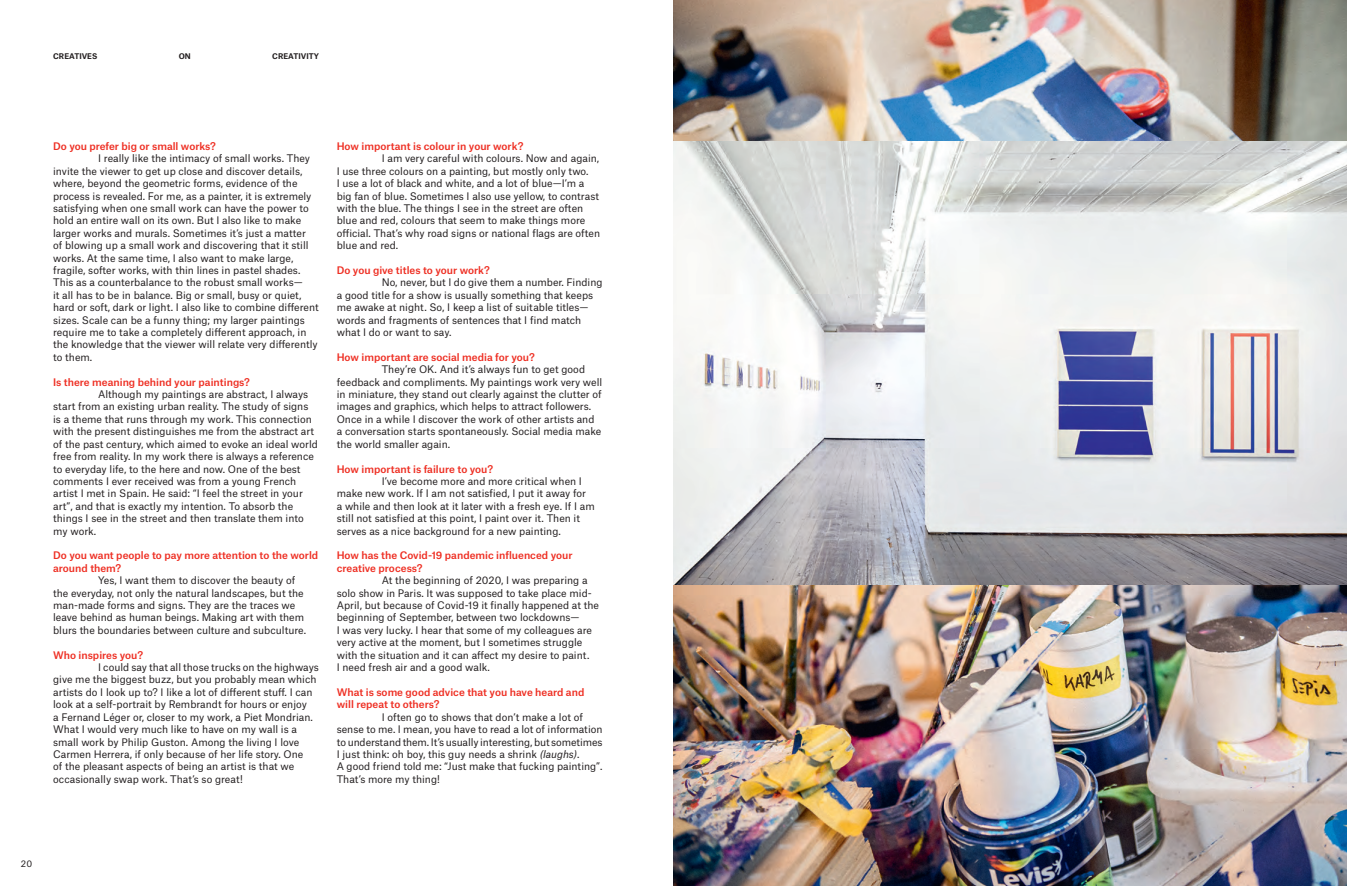
<style>
.page{position:relative;width:1347px;height:886px;background:#fff}
.page>*{position:absolute;margin:0;border:0;box-sizing:border-box;transform-origin:0 0}
.t1{font:10px/12.4px "Atlas Grotesk";color:#231f20}
.t2{font:500 10px/12.4px "Atlas Grotesk";color:#ee2e22}
.t3{font:8.75px "Atlas Grotesk";color:#231f20}
.t4{font:700 7.5px "Atlas Grotesk";color:#231f20}
.s1{font-style:italic}
</style>
<div class="page">
<img style="left:673px;top:0;width:673px;height:886px">
<img style="left:673px;top:142px;width:673px;height:443px">
<p class="t4" style="left:53px;top:50px;width:46px">CREATIVES</p>
<p class="t4" style="left:179px;top:50px;width:14px">ON</p>
<p class="t4" style="left:272px;top:50px;width:48px">CREATIVITY</p>
<p class="t2" style="left:53px;top:139px;width:164px">Do you prefer big or small works?</p>
<p class="t1" style="left:53px;top:151px;width:260px;text-indent:45px">I really like the intimacy of small works. They invite the viewer to get up close and discover details, where, beyond the geometric forms, evidence of the process is revealed. For me, as a painter, it is extremely satisfying when one small work can have the power to hold an entire wall on its own. But I also like to make larger works and murals. Sometimes it’s just a matter of blowing up a small work and discovering that it still works. At the same time, I also want to make large,</p>
<p class="t1" style="left:53px;top:263px;width:251px">fragile, softer works, with thin lines in pastel shades.<br>This as a counterbalance to the robust small works—</p>
<p class="t1" style="left:53px;top:288px;width:267px">it all has to be in balance. Big or small, busy or quiet, hard or soft, dark or light. I also like to combine different sizes. Scale can be a funny thing; my larger paintings require me to take a completely different approach, in the knowledge that the viewer will relate very differently to them.</p>
<p class="t2" style="left:53px;top:375px;width:198px">Is there meaning behind your paintings?</p>
<p class="t1" style="left:53px;top:387px;width:266px;text-indent:45px">Although my paintings are abstract, I always start from an existing urban reality. The study of signs is a theme that runs through my work. This connection with the present distinguishes me from the abstract art of the past century, which aimed to evoke an ideal world free from reality. In my work there is always a reference to everyday life, to the here and now. One of the best comments I ever received was from a young French</p>
<p class="t1" style="left:53px;top:486px;width:252px">artist I met in Spain. He said: “I feel the street in your art”, and that is exactly my intention. To absorb the things I see in the street and then translate them into my work.</p>
<p class="t2" style="left:53px;top:548px;width:266px">Do you want people to pay more attention to the world around them?</p>
<p class="t1" style="left:98px;top:573px;width:199px">Yes, I want them to discover the beauty of</p>
<p class="t1" style="left:53px;top:585px;width:254px">the everyday, not only the natural landscapes, but the man-made forms and signs. They are the traces we leave behind as human beings. Making art with them blurs the boundaries between culture and subculture.</p>
<p class="t2" style="left:53px;top:647px;width:92px">Who inspires you?</p>
<p class="t1" style="left:98px;top:660px;width:222px">I could say that all those trucks on the highways</p>
<p class="t1" style="left:53px;top:672px;width:265px">give me the biggest buzz, but you probably mean which artists do I look up to? I like a lot of different stuff. I can look at a self-portrait by Rembrandt for hours or enjoy<br>a Fernand Léger or, closer to my work, a Piet Mondrian.<br>What I would very much like to have on my wall is a small work by Philip Guston. Among the living I love Carmen Herrera, if only because of her life story. One</p>
<p class="t1" style="left:53px;top:759px;width:243px">of the pleasant aspects of being an artist is that we</p>
<p class="t1" style="left:53px;top:772px;width:191px">occasionally swap work. That’s so great!</p>
<p class="t2" style="left:337px;top:139px;width:188px">How important is colour in your work?</p>
<p class="t1" style="left:337px;top:151px;width:265px;text-indent:45px">I am very careful with colours. Now and again, I use three colours on a painting, but mostly only two.<br>I use a lot of black and white, and a lot of blue—I’m a big fan of blue. Sometimes I also use yellow, to contrast with the blue. The things I see in the street are often blue and red, colours that seem to make things more official. That’s why road signs or national flags are often blue and red.</p>
<p class="t2" style="left:337px;top:263px;width:155px">Do you give titles to your work?</p>
<p class="t1" style="left:382px;top:275px;width:222px">No, never, but I do give them a number. Finding</p>
<p class="t1" style="left:337px;top:288px;width:258px">a good title for a show is usually something that keeps me awake at night. So, I keep a list of suitable titles— words and fragments of sentences that I find match what I do or want to say.</p>
<p class="t2" style="left:337px;top:350px;width:200px">How important are social media for you?</p>
<p class="t1" style="left:337px;top:362px;width:267px;text-indent:45px">They’re OK. And it’s always fun to get good feedback and compliments. My paintings work very well in miniature, they stand out clearly against the clutter of images and graphics, which helps to attract followers.<br>Once in a while I discover the work of other artists and a conversation starts spontaneously. Social media make the world smaller again.</p>
<p class="t2" style="left:337px;top:461px;width:158px">How important is failure to you?</p>
<p class="t1" style="left:337px;top:474px;width:251px;text-indent:45px">I’ve become more and more critical when I make new work. If I am not satisfied, I put it away for</p>
<p class="t1" style="left:337px;top:499px;width:259px">a while and then look at it later with a fresh eye. If I am still not satisfied at this point, I paint over it. Then it serves as a nice background for a new painting.</p>
<p class="t2" style="left:337px;top:548px;width:237px">How has the Covid-19 pandemic influenced your</p>
<p class="t2" style="left:337px;top:561px;width:87px">creative process?</p>
<p class="t1" style="left:337px;top:573px;width:264px;text-indent:45px">At the beginning of 2020, I was preparing a solo show in Paris. It was supposed to take place mid-April, but because of Covid-19 it finally happened at the beginning of September, between two lockdowns—</p>
<p class="t1" style="left:337px;top:623px;width:257px">I was very lucky. I hear that some of my colleagues are very active at the moment, but I sometimes struggle with the situation and it can affect my desire to paint.</p>
<p class="t1" style="left:337px;top:660px;width:155px">I need fresh air and a good walk.</p>
<p class="t2" style="left:337px;top:685px;width:249px">What is some good advice that you have heard and will repeat to others?</p>
<p class="t1" style="left:382px;top:709px;width:203px">I often go to shows that don’t make a lot of</p>
<p class="t1" style="left:337px;top:722px;width:267px">sense to me. I mean, you have to read a lot of information</p>
<p class="t1" style="left:337px;top:734px;width:267px">to understand them. It’s usually interesting, but sometimes</p>
<p class="t1" style="left:337px;top:747px;width:244px">I just think: oh boy, this guy needs a shrink <span class="s1">(laughs)</span>.</p>
<p class="t1" style="left:337px;top:759px;width:267px">A good friend told me: “Just make that fucking painting”.</p>
<p class="t1" style="left:337px;top:772px;width:105px">That’s more my thing!</p>
<p class="t3" style="left:21px;top:856px;width:13px">20</p>
</div>
